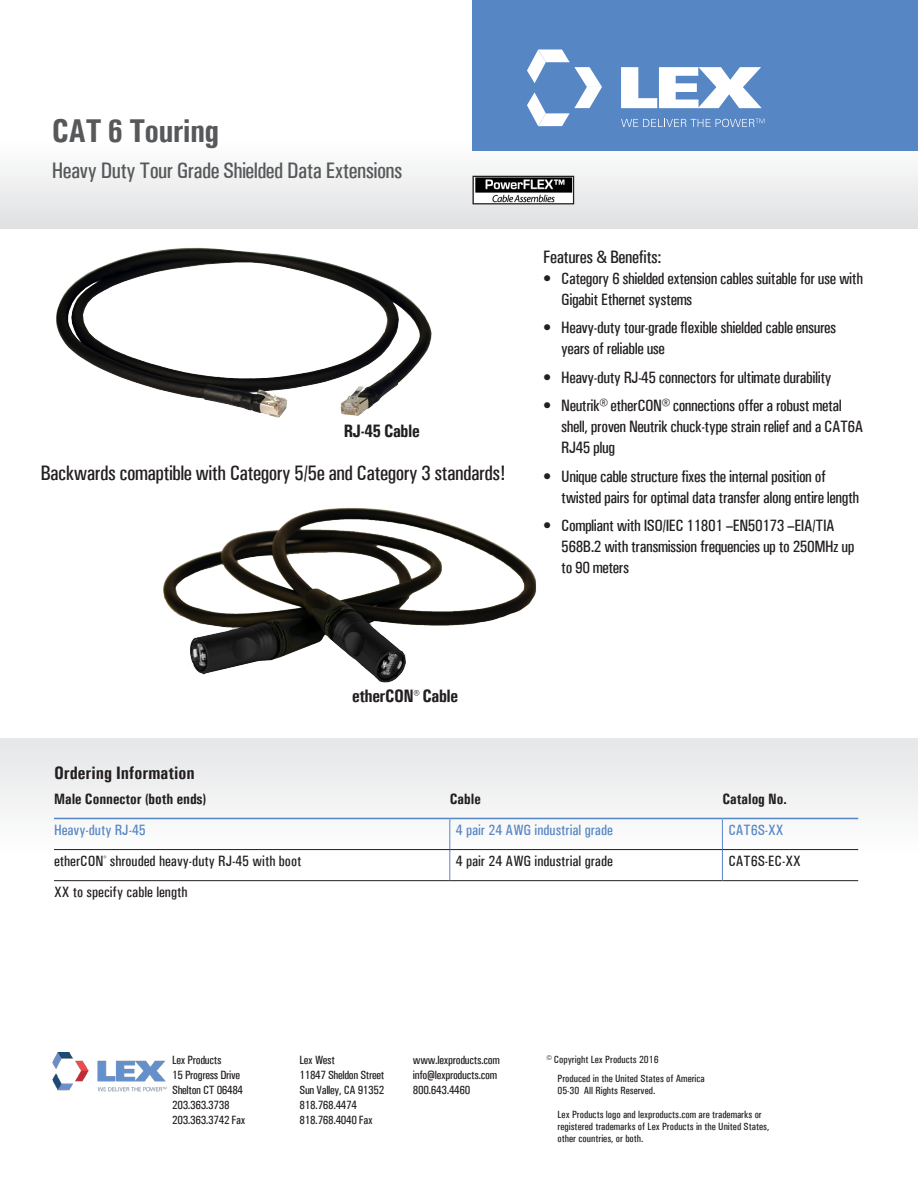
<style>
.page{position:relative;width:918px;height:1188px;background:#fff}
.page>*{position:absolute;margin:0;border:0;box-sizing:border-box;transform-origin:0 0}
.Data_Sheet_Title_22{font:700 condensed 33px "Univers";letter-spacing:-.025em;color:#57585a}
.Data_Sheet_Title_22-2{font:500 condensed 22.5px "Univers";letter-spacing:-.025em;color:#57585a}
.Footer_text{font:500 condensed 21px "Univers";letter-spacing:-.025em;color:#231f20}
.Table_Title{font:700 condensed 18px "Univers";letter-spacing:-.015em;color:#231f20}
.t1{font:500 condensed 18px "Univers";letter-spacing:-.025em;color:#231f20}
.t2{font:500 condensed 16.5px/21px "Univers";letter-spacing:-.025em;color:#231f20}
.Table_Blue_Text{font:500 condensed 15px "Univers";color:#231f20}
.Table_Blue_Text-2{font:500 condensed 15px "Univers";color:#5786c5}
.Table_Bold_Header{font:700 condensed 15px "Univers";color:#231f20}
.Footer_text-2{font:500 condensed 12px "Univers";letter-spacing:-.025em;color:#231f20}
.Legal_text{font:500 condensed 10.5px/12px "Univers";color:#231f20}
.Table_Blue_Text-3{font:500 condensed 6px "Univers";color:#231f20}
</style>
<div class="page">
<img style="left:56px;top:247px;width:376px;height:171px">
<div style="left:0;top:90px;width:918px;height:139px;background:linear-gradient(to bottom,#fff,#e2e3e5)"></div>
<div style="left:472px;top:0;width:446px;height:151px;background:#5786c5"></div>
<img style="left:475px;top:178px;width:97px;height:24px">
<div style="left:473px;top:176px;width:101px;height:28px;border:1px solid #231f20"></div>
<div style="left:0;top:738px;width:918px;height:282px;background:linear-gradient(to bottom,#eeeeef,#fff)"></div>
<hr style="left:722px;top:818px;width:136px;height:1px;background:#5786c5">
<hr style="left:722px;top:819px;width:1px;height:30px;background:#5786c5">
<hr style="left:450px;top:849px;width:272px;height:1px;background:#231f20">
<hr style="left:722px;top:849px;width:136px;height:1px;background:#231f20">
<hr style="left:450px;top:880px;width:272px;height:1px;background:#231f20">
<hr style="left:722px;top:880px;width:136px;height:1px;background:#231f20">
<hr style="left:722px;top:850px;width:1px;height:30px;background:#5786c5">
<hr style="left:54px;top:818px;width:396px;height:1px;background:#5786c5">
<hr style="left:450px;top:819px;width:1px;height:30px;background:#5786c5">
<hr style="left:450px;top:850px;width:1px;height:30px;background:#5786c5">
<hr style="left:54px;top:849px;width:396px;height:1px;background:#231f20">
<hr style="left:54px;top:880px;width:396px;height:1px;background:#231f20">
<hr style="left:450px;top:818px;width:272px;height:1px;background:#5786c5">
<img style="left:163px;top:507px;width:374px;height:176px">
<img style="left:52px;top:1052px;width:114px;height:39px">
<svg style="left:621px;top:67px;width:141px;height:41px"></svg>
<svg style="left:527px;top:49px;width:75px;height:77px"></svg>
<svg style="left:621px;top:119px;width:143px;height:8px"></svg>
<p class="Data_Sheet_Title_22" style="left:52px;top:110px;width:169px">CAT 6 Touring</p>
<p class="Data_Sheet_Title_22-2" style="left:52px;top:157px;width:352px">Heavy Duty Tour Grade Shielded Data Extensions</p>
<p class="Table_Title" style="left:344px;top:420px;width:77px">RJ-45 Cable</p>
<p class="Footer_text" style="left:40px;top:460px;width:467px">Backwards comaptible with Category 5/5e and Category 3 standards!</p>
<p class="t1" style="left:543px;top:246px;width:120px">Features &amp; Benefits:</p>
<p class="t2" style="left:561px;top:268px;width:303px;text-indent:-18px">• Category 6 shielded extension cables suitable for use with<br>Gigabit Ethernet systems</p>
<p class="t2" style="left:561px;top:317px;width:277px;text-indent:-18px">• Heavy-duty tour-grade flexible shielded cable ensures years of reliable use</p>
<p class="t2" style="left:543px;top:367px;width:290px">• Heavy-duty RJ-45 connectors for ultimate durability</p>
<p class="t2" style="left:561px;top:395px;width:304px;text-indent:-18px">• Neutrik® etherCON® connections offer a robust metal shell, proven Neutrik chuck-type strain relief and a CAT6A<br>RJ45 plug</p>
<p class="t2" style="left:561px;top:466px;width:300px;text-indent:-18px">• Unique cable structure fixes the internal position of twisted pairs for optimal data transfer along entire length</p>
<p class="t2" style="left:561px;top:515px;width:295px;text-indent:-18px">• Compliant with ISO/IEC 11801 –EN50173 –EIA/TIA<br>568B.2 with transmission frequencies up to 250MHz up to 90 meters</p>
<p class="Table_Title" style="left:54px;top:762px;width:142px">Ordering Information</p>
<p class="Table_Title" style="left:352px;top:685px;width:107px">etherCON<sup>®</sup> Cable</p>
<p class="Table_Bold_Header" style="left:54px;top:790px;width:154px">Male Connector (both ends)</p>
<p class="Table_Bold_Header" style="left:450px;top:790px;width:32px">Cable</p>
<p class="Table_Bold_Header" style="left:722px;top:790px;width:66px">Catalog No.</p>
<p class="Table_Blue_Text-2" style="left:54px;top:821px;width:93px">Heavy-duty RJ-45</p>
<p class="Table_Blue_Text-2" style="left:456px;top:821px;width:159px">4 pair 24 AWG industrial grade</p>
<p class="Table_Blue_Text-2" style="left:728px;top:821px;width:57px">CAT6S-XX</p>
<p class="Table_Blue_Text" style="left:54px;top:852px;width:249px">etherCON shrouded heavy-duty RJ-45 with boot</p>
<p class="Table_Blue_Text-3" style="left:104px;top:854px;width:4px">®</p>
<p class="Table_Blue_Text" style="left:456px;top:852px;width:159px">4 pair 24 AWG industrial grade</p>
<p class="Table_Blue_Text" style="left:728px;top:852px;width:74px">CAT6S-EC-XX</p>
<p class="Table_Blue_Text" style="left:54px;top:883px;width:135px">XX to specify cable length</p>
<p class="Footer_text-2" style="left:172px;top:1053px;width:51px">Lex Products</p>
<p class="Footer_text-2" style="left:172px;top:1068px;width:69px">15 Progress Drive</p>
<p class="Footer_text-2" style="left:172px;top:1083px;width:72px">Shelton CT 06484</p>
<p class="Footer_text-2" style="left:172px;top:1098px;width:59px">203.363.3738</p>
<p class="Footer_text-2" style="left:172px;top:1113px;width:75px">203.363.3742 Fax</p>
<p class="Footer_text-2" style="left:300px;top:1053px;width:37px">Lex West</p>
<p class="Footer_text-2" style="left:300px;top:1068px;width:86px">11847 Sheldon Street</p>
<p class="Footer_text-2" style="left:300px;top:1083px;width:86px">Sun Valley, CA 91352</p>
<p class="Footer_text-2" style="left:300px;top:1098px;width:59px">818.768.4474</p>
<p class="Footer_text-2" style="left:300px;top:1113px;width:75px">818.768.4040 Fax</p>
<p class="Footer_text-2" style="left:413px;top:1053px;width:88px">www.lexproducts.com</p>
<p class="Footer_text-2" style="left:413px;top:1068px;width:86px">info@lexproducts.com</p>
<p class="Footer_text-2" style="left:413px;top:1083px;width:59px">800.643.4460</p>
<p class="Legal_text" style="left:546px;top:1053px;width:114px">© Copyright Lex Products 2016</p>
<p class="Legal_text" style="left:558px;top:1073px;width:149px">Produced in the United States of America<br>05-30 All Rights Reserved.</p>
<p class="Legal_text" style="left:558px;top:1109px;width:213px">Lex Products logo and lexproducts.com are trademarks or registered trademarks of Lex Products in the United States, other countries, or both.</p>
</div>
